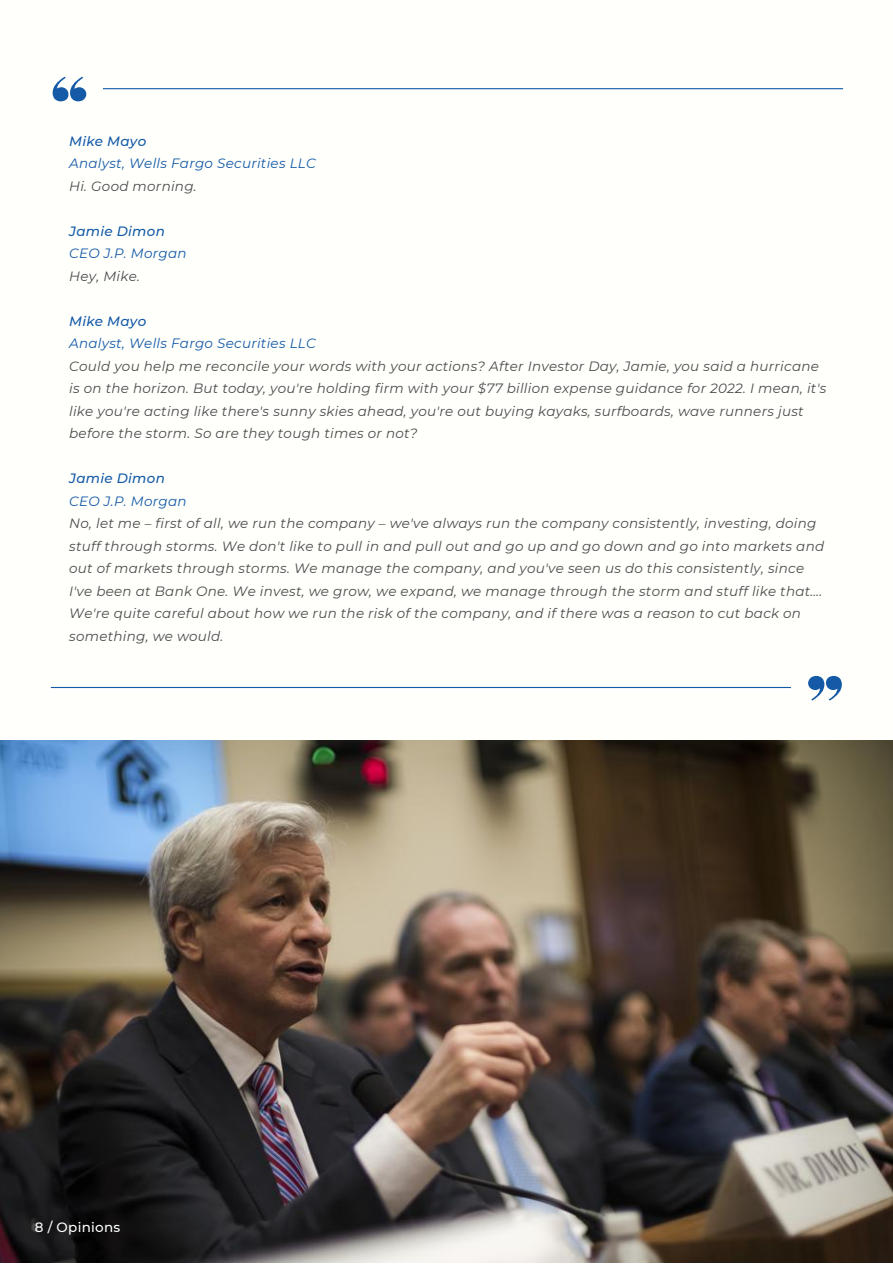
<style>
.page{position:relative;width:893px;height:1264px;background:#fff}
.page>*{position:absolute;margin:0;border:0;box-sizing:border-box;transform-origin:0 0}
.t1{font:italic 13.5px/22.5px "Montserrat";letter-spacing:.02em;color:#4b4b4b}
.t2{font:italic 13.5px "Montserrat";letter-spacing:.02em;color:#145aa7}
.t3{font:italic 500 13.5px "Montserrat";letter-spacing:.02em;color:#145aa7}
.t4{font:500 13.5px "Montserrat";letter-spacing:.02em;color:#fff}
</style>
<div class="page">
<svg style="left:53px;top:77px;width:33px;height:24px"></svg>
<hr style="left:103px;top:88px;width:740px;height:1px;background:#145aa7">
<svg style="left:808px;top:676px;width:33px;height:24px"></svg>
<hr style="left:51px;top:687px;width:739px;height:1px;background:#145aa7">
<img style="left:0;top:740px;width:892px;height:522px">
<p class="t3" style="left:69px;top:133px;width:79px">Mike Mayo</p>
<p class="t2" style="left:69px;top:155px;width:248px">Analyst, Wells Fargo Securities LLC</p>
<p class="t1" style="left:69px;top:175px;width:129px">Hi. Good morning.</p>
<p class="t3" style="left:69px;top:223px;width:97px">Jamie Dimon</p>
<p class="t2" style="left:69px;top:245px;width:119px">CEO J.P. Morgan</p>
<p class="t1" style="left:69px;top:264px;width:72px">Hey, Mike.</p>
<p class="t3" style="left:69px;top:312px;width:79px">Mike Mayo</p>
<p class="t2" style="left:69px;top:335px;width:248px">Analyst, Wells Fargo Securities LLC</p>
<p class="t1" style="left:69px;top:354px;width:758px">Could you help me reconcile your words with your actions? After Investor Day, Jamie, you said a hurricane is on the horizon. But today, you're holding firm with your $77 billion expense guidance for 2022. I mean, it's like you're acting like there's sunny skies ahead, you're out buying kayaks, surfboards, wave runners just before the storm. So are they tough times or not?</p>
<p class="t3" style="left:69px;top:470px;width:97px">Jamie Dimon</p>
<p class="t2" style="left:69px;top:492px;width:119px">CEO J.P. Morgan</p>
<p class="t1" style="left:69px;top:512px;width:756px">No, let me – first of all, we run the company – we've always run the company consistently, investing, doing stuff through storms. We don't like to pull in and pull out and go up and go down and go into markets and out of markets through storms. We manage the company, and you've seen us do this consistently, since I've been at Bank One. We invest, we grow, we expand, we manage through the storm and stuff like that….<br>We're quite careful about how we run the risk of the company, and if there was a reason to cut back on something, we would.</p>
<p class="t4" style="left:35px;top:1218px;width:87px">8 / Opinions</p>
</div>
